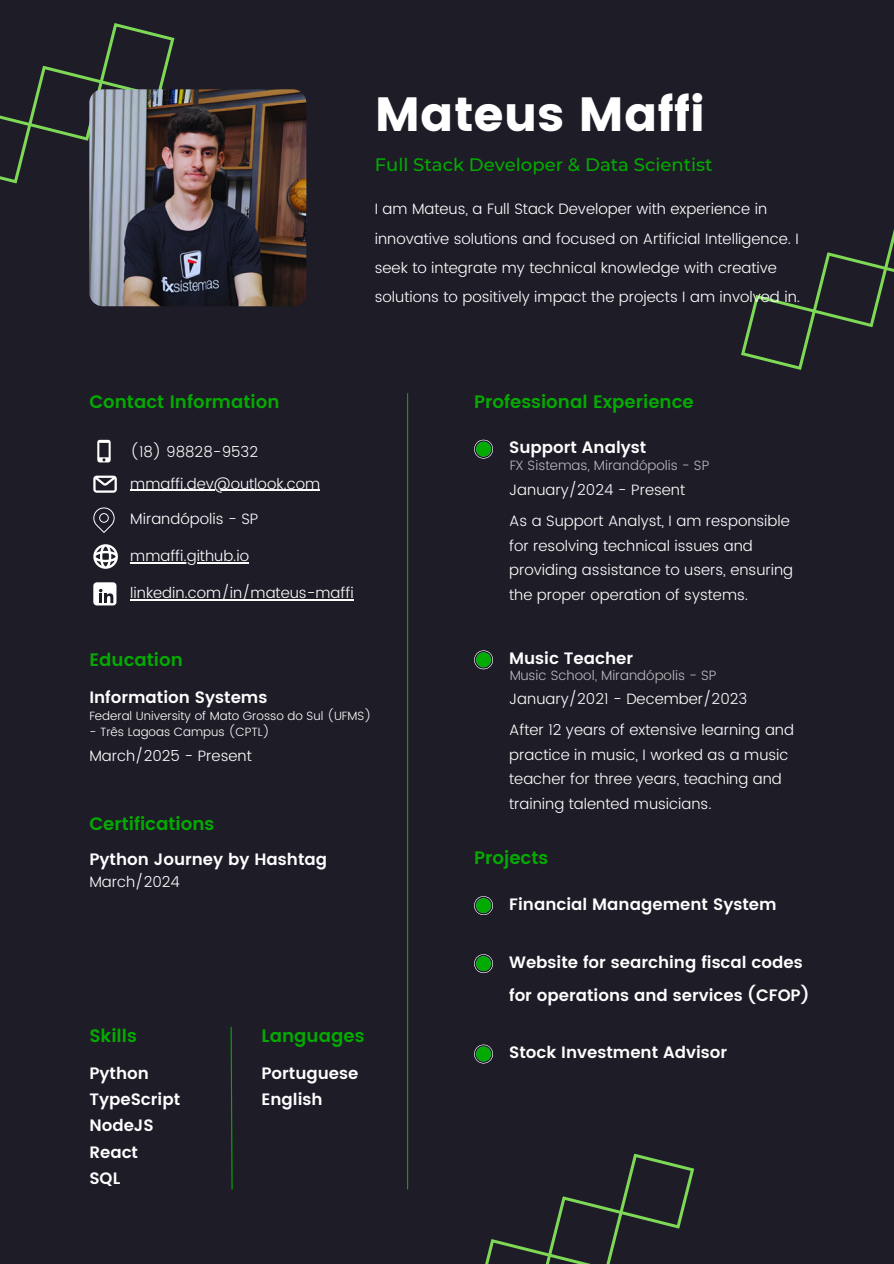
<style>
.page{position:relative;width:894px;height:1264px;background:#fff}
.page>*{position:absolute;margin:0;border:0;box-sizing:border-box;transform-origin:0 0}
.t1{font:48px "Poppins";color:#fff}
.t2{font:600 18px "Poppins";color:#03ab00}
.t3{font:500 18px "Montserrat";color:#03ab00}
.t4{font:600 16.5px/32.7px "Poppins";color:#fff}
.t5{font:300 15px/24.8px "Poppins";color:#fff}
.t6{font:300 13.5px "Poppins";color:#fff}
.t7{font:300 12px "Poppins";color:#fff}
</style>
<div class="page">
<div style="left:0;top:0;width:893px;height:1263px;background:#1e1c27"></div>
<svg style="left:0;top:23px;width:175px;height:161px"></svg>
<svg style="left:741px;top:233px;width:152px;height:137px"></svg>
<svg style="left:485px;top:1153px;width:210px;height:110px"></svg>
<img style="left:89px;top:89px;width:217px;height:217px;border-radius:13px">
<svg style="left:93px;top:475px;width:24px;height:17px"></svg>
<svg style="left:97px;top:440px;width:14px;height:22px"></svg>
<hr style="left:407px;top:393px;width:1px;height:795px;background:#03ab00">
<svg style="left:474px;top:440px;width:19px;height:19px"></svg>
<svg style="left:474px;top:650px;width:19px;height:19px"></svg>
<svg style="left:93px;top:507px;width:22px;height:26px"></svg>
<svg style="left:93px;top:544px;width:25px;height:25px"></svg>
<svg style="left:230px;top:1026px;width:3px;height:164px"></svg>
<svg style="left:474px;top:896px;width:19px;height:19px"></svg>
<svg style="left:474px;top:954px;width:19px;height:19px"></svg>
<svg style="left:474px;top:1044px;width:19px;height:19px"></svg>
<div style="left:93px;top:582px;width:23px;height:23px;background:#fff;border-radius:4px"></div>
<svg style="left:99px;top:589px;width:14px;height:14px"></svg>
<hr style="left:130px;top:490px;width:190px;height:1px;background:#fff">
<hr style="left:130px;top:562px;width:119px;height:1px;background:#fff">
<hr style="left:130px;top:599px;width:223px;height:1px;background:#fff">
<p class="t1" style="left:374px;top:86px;width:332px">Mateus Maffi</p>
<h4 class="t3" style="left:374px;top:153px;width:339px">Full Stack Developer &amp; Data Scientist</h4>
<h4 class="t5" style="left:374px;top:194px;width:426px;line-height:29.2px">I am Mateus, a Full Stack Developer with experience in innovative solutions and focused on Artificial Intelligence. I seek to integrate my technical knowledge with creative solutions to positively impact the projects I am involved in.</h4>
<h3 class="t2" style="left:89px;top:391px;width:191px">Contact Information</h3>
<h4 class="t2" style="left:474px;top:391px;width:221px">Professional Experience</h4>
<p class="t4" style="left:509px;top:431px;width:139px">Support Analyst</p>
<h3 class="t5" style="left:509px;top:477px;width:177px">January/2024 - Present</h3>
<p class="t5" style="left:509px;top:508px;width:285px">As a Support Analyst, I am responsible for resolving technical issues and providing assistance to users, ensuring the proper operation of systems.</p>
<h1 class="t5" style="left:130px;top:440px;width:129px">(18) 98828-9532</h1>
<p class="t6" style="left:509px;top:457px;width:201px">FX Sistemas, Mirandópolis - SP</p>
<p class="t5" style="left:130px;top:471px;width:191px">mmaffi.dev@outlook.com</p>
<h3 class="t5" style="left:130px;top:506px;width:129px">Mirandópolis - SP</h3>
<h2 class="t5" style="left:130px;top:543px;width:120px">mmaffi.github.io</h2>
<p class="t5" style="left:130px;top:581px;width:225px">linkedin.com/in/mateus-maffi</p>
<h4 class="t2" style="left:89px;top:649px;width:95px">Education</h4>
<h4 class="t4" style="left:89px;top:681px;width:179px">Information Systems</h4>
<h4 class="t7" style="left:89px;top:709px;width:283px">Federal University of Mato Grosso do Sul (UFMS)</h4>
<h4 class="t7" style="left:89px;top:725px;width:182px">- Três Lagoas Campus (CPTL)</h4>
<h3 class="t5" style="left:89px;top:743px;width:164px">March/2025 - Present</h3>
<h3 class="t2" style="left:89px;top:813px;width:126px">Certifications</h3>
<h3 class="t4" style="left:89px;top:842px;width:239px">Python Journey by Hashtag</h3>
<h3 class="t5" style="left:89px;top:869px;width:92px">March/2024</h3>
<p class="t2" style="left:89px;top:1025px;width:49px">Skills</p>
<h4 class="t4" style="left:89px;top:1056px;width:61px">Python</h4>
<h4 class="t4" style="left:89px;top:1082px;width:92px">TypeScript</h4>
<h3 class="t4" style="left:89px;top:1109px;width:66px">NodeJS</h3>
<h3 class="t4" style="left:89px;top:1135px;width:50px">React</h3>
<h3 class="t4" style="left:89px;top:1161px;width:32px">SQL</h3>
<h3 class="t2" style="left:261px;top:1025px;width:104px">Languages</h3>
<p class="t4" style="left:261px;top:1056px;width:98px">Portuguese</p>
<h3 class="t4" style="left:261px;top:1082px;width:63px">English</h3>
<p class="t4" style="left:509px;top:642px;width:125px">Music Teacher</p>
<p class="t5" style="left:509px;top:686px;width:239px">January/2021 - December/2023</p>
<p class="t5" style="left:509px;top:717px;width:286px">After 12 years of extensive learning and practice in music, I worked as a music teacher for three years, teaching and training talented musicians.</p>
<p class="t6" style="left:509px;top:667px;width:209px">Music School, Mirandópolis - SP</p>
<h3 class="t2" style="left:474px;top:847px;width:76px">Projects</h3>
<h3 class="t4" style="left:509px;top:887px;width:269px">Financial Management System</h3>
<p class="t4" style="left:509px;top:945px;width:301px">Website for searching fiscal codes for operations and services (CFOP)</p>
<h3 class="t4" style="left:509px;top:1036px;width:219px">Stock Investment Advisor</h3>
</div>
